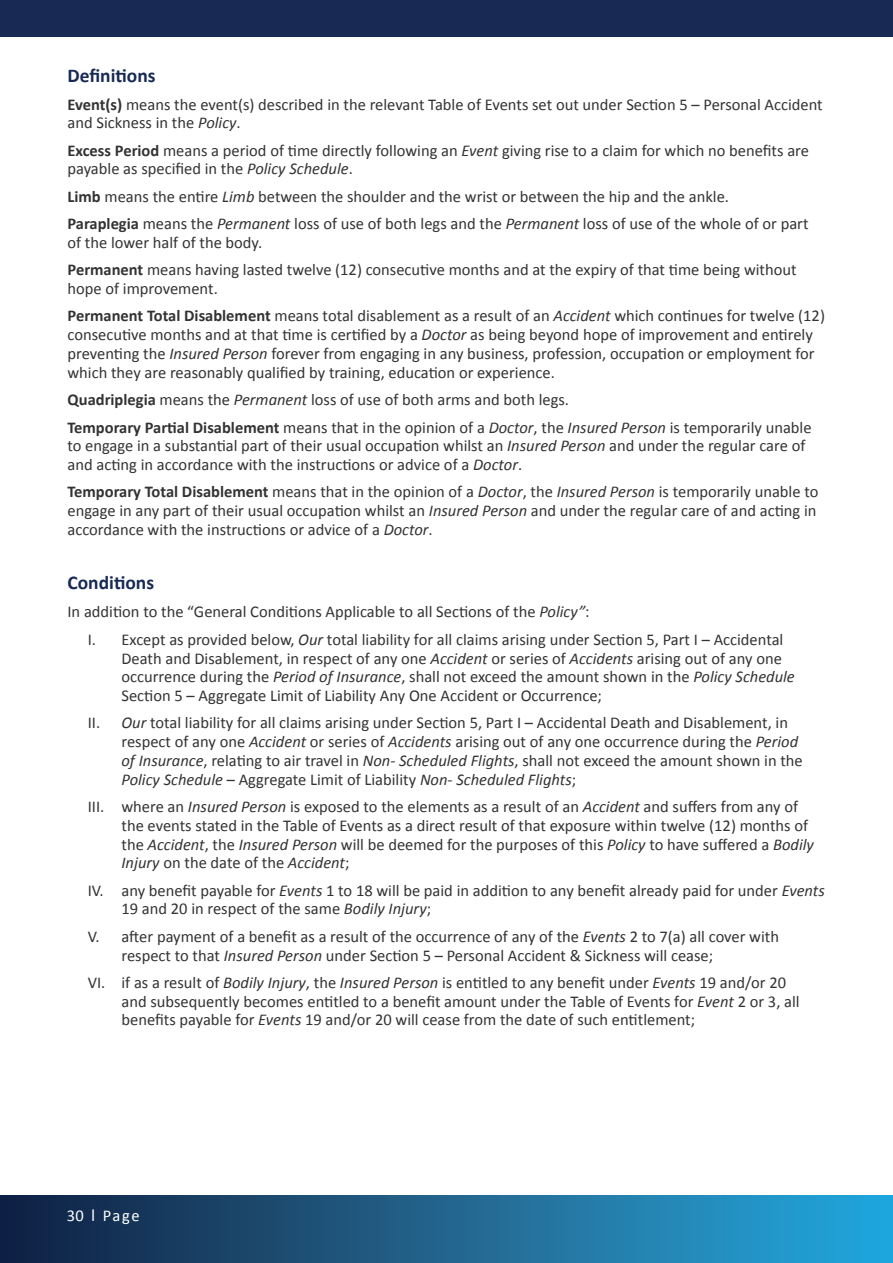
<style>
.page{position:relative;width:893px;height:1263px;background:#fff}
.page>*{position:absolute;margin:0;border:0;box-sizing:border-box;transform-origin:0 0}
.t1{font:700 19.5px "Calibri";color:#182a54}
.t2{font:16.5px/18.8px "Calibri";color:#333334}
.t3{font:16.5px "Calibri";letter-spacing:.085em;color:#fff}
.s1{font-weight:700}
.s2{font-style:italic}
.s3{font-size:18.6px}
</style>
<div class="page">
<div style="left:0;top:0;width:893px;height:37px;background:#182a54"></div>
<div style="left:0;top:1195px;width:893px;height:68px;background:linear-gradient(to right,#152040,#28a9de)"></div>
<p class="t1" style="left:68px;top:62px;width:90px">Definitions</p>
<p class="t2" style="left:68px;top:94px;width:757px"><span class="s1">Event(s)</span> means the event(s) described in the relevant Table of Events set out under Section 5 – Personal Accident and Sickness in the <span class="s2">Policy</span>.</p>
<p class="t2" style="left:68px;top:140px;width:743px"><span class="s1">Excess Period</span> means a period of time directly following an <span class="s2">Event</span> giving rise to a claim for which no benefits are payable as specified in the <span class="s2">Policy Schedule</span>.</p>
<p class="t2" style="left:68px;top:182px;width:742px;line-height:27.5px"><span class="s1">Limb</span> means the entire <span class="s2">Limb</span> between the shoulder and the wrist or between the hip and the ankle.<br><span class="s1">Paraplegia</span> means the <span class="s2">Permanent</span> loss of use of both legs and the <span class="s2">Permanent</span> loss of use of the whole of or part</p>
<p class="t2" style="left:68px;top:228px;width:731px;line-height:27.5px">of the lower half of the body.<br><span class="s1">Permanent</span> means having lasted twelve (12) consecutive months and at the expiry of that time being without</p>
<p class="t2" style="left:68px;top:274px;width:759px;line-height:27.5px">hope of improvement.<br><span class="s1">Permanent Total Disablement</span> means total disablement as a result of an <span class="s2">Accident</span> which continues for twelve (12)</p>
<p class="t2" style="left:68px;top:325px;width:749px;text-align:justify">consecutive months and at that time is certified by a <span class="s2">Doctor</span> as being beyond hope of improvement and entirely preventing the <span class="s2">Insured Person</span> forever from engaging in any business, profession, occupation or employment for which they are reasonably qualified by training, education or experience.</p>
<p class="t2" style="left:68px;top:385px;width:746px;line-height:27.5px"><span class="s1">Quadriplegia</span> means the <span class="s2">Permanent</span> loss of use of both arms and both legs.<br><span class="s1">Temporary Partial Disablement</span> means that in the opinion of a <span class="s2">Doctor</span>, the <span class="s2">Insured Person</span> is temporarily unable</p>
<p class="t2" style="left:68px;top:436px;width:739px">to engage in a substantial part of their usual occupation whilst an <span class="s2">Insured Person</span> and under the regular care of and acting in accordance with the instructions or advice of a <span class="s2">Doctor</span>.</p>
<p class="t2" style="left:68px;top:482px;width:752px;text-align:justify"><span class="s1">Temporary Total Disablement</span> means that in the opinion of a <span class="s2">Doctor</span>, the <span class="s2">Insured Person</span> is temporarily unable to engage in any part of their usual occupation whilst an <span class="s2">Insured Person</span> and under the regular care of and acting in accordance with the instructions or advice of a <span class="s2">Doctor</span>.</p>
<p class="t1" style="left:68px;top:569px;width:88px">Conditions</p>
<p class="t2" style="left:88px;top:598px;width:697px;line-height:27.5px;text-indent:-20px">In addition to the “General Conditions Applicable to all Sections of the <span class="s2">Policy”</span>:<br>I. Except as provided below, <span class="s2">Our</span> total liability for all claims arising under Section 5, Part I – Accidental</p>
<p class="t2" style="left:121px;top:648px;width:675px">Death and Disablement, in respect of any one <span class="s2">Accident</span> or series of <span class="s2">Accidents</span> arising out of any one occurrence during the <span class="s2">Period of Insurance</span>, shall not exceed the amount shown in the <span class="s2">Policy Schedule<br></span>Section 5 – Aggregate Limit of Liability Any One Accident or Occurrence;</p>
<p class="t2" style="left:121px;top:713px;width:683px;text-indent:-34px">II. <span class="s2">Our</span> total liability for all claims arising under Section 5, Part I – Accidental Death and Disablement, in respect of any one <span class="s2">Accident</span> or series of <span class="s2">Accidents</span> arising out of any one occurrence during the <span class="s2">Period of Insurance</span>, relating to air travel in <span class="s2">Non- Scheduled Flights</span>, shall not exceed the amount shown in the <span class="s2">Policy Schedule</span> – Aggregate Limit of Liability <span class="s2">Non- Scheduled Flights</span>;</p>
<p class="t2" style="left:121px;top:797px;width:694px;text-indent:-34px">III. where an <span class="s2">Insured Person</span> is exposed to the elements as a result of an <span class="s2">Accident</span> and suffers from any of the events stated in the Table of Events as a direct result of that exposure within twelve (12) months of the <span class="s2">Accident</span>, the <span class="s2">Insured Person</span> will be deemed for the purposes of this <span class="s2">Policy</span> to have suffered a <span class="s2">Bodily Injury</span> on the date of the <span class="s2">Accident</span>;</p>
<p class="t2" style="left:121px;top:880px;width:705px;text-indent:-34px">IV. any benefit payable for <span class="s2">Events</span> 1 to 18 will be paid in addition to any benefit already paid for under <span class="s2">Events<br></span>19 and 20 in respect of the same <span class="s2">Bodily Injury</span>;</p>
<p class="t2" style="left:122px;top:926px;width:659px;text-indent:-34px">V. after payment of a benefit as a result of the occurrence of any of the <span class="s2">Events</span> 2 to 7(a) all cover with respect to that <span class="s2">Insured Person</span> under Section 5 – Personal Accident &amp; Sickness will cease;</p>
<p class="t2" style="left:122px;top:973px;width:680px;text-indent:-34px">VI. if as a result of <span class="s2">Bodily Injury</span>, the <span class="s2">Insured Person</span> is entitled to any benefit under <span class="s2">Events</span> 19 and/or 20 and subsequently becomes entitled to a benefit amount under the Table of Events for <span class="s2">Event</span> 2 or 3, all benefits payable for <span class="s2">Events</span> 19 and/or 20 will cease from the date of such entitlement;</p>
<p class="t3" style="left:67px;top:1204px;width:74px">30 <span class="s3">I</span> Page</p>
</div>
